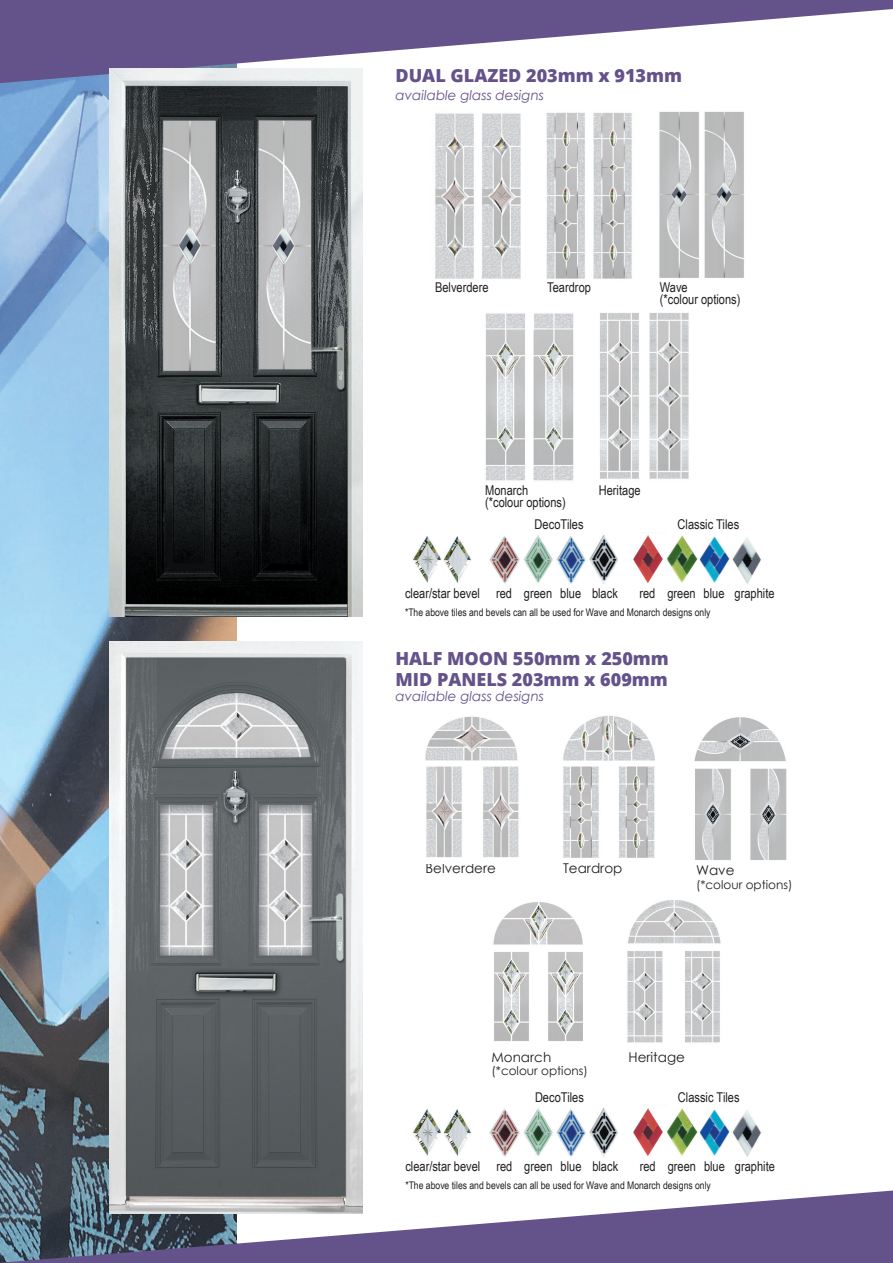
<style>
.page{position:relative;width:893px;height:1263px;background:#fff}
.page>*{position:absolute;margin:0;border:0;box-sizing:border-box;transform-origin:0 0}
.t1{font:800 18px/21.6px "Open Sans";color:#64528a}
.t2{font:13.5px/12px "Arial Narrow";color:#231f20}
.t3{font:italic 13.5px "Century Gothic";color:#64528a}
.t4{font:13.5px "Century Gothic";color:#231f20}
.t5{font:12px "Century Gothic";color:#231f20}
.t6{font:10.5px "Arial Narrow";color:#231f20}
</style>
<div class="page">
<img style="left:0;top:83px;width:236px;height:1107px">
<img style="left:435px;top:111px;width:309px;height:168px">
<img style="left:485px;top:313px;width:89px;height:168px">
<img style="left:600px;top:313px;width:89px;height:166px">
<img style="left:109px;top:641px;width:254px;height:549px">
<img style="left:413px;top:535px;width:348px;height:49px">
<img style="left:425px;top:716px;width:93px;height:45px">
<img style="left:426px;top:766px;width:93px;height:92px">
<img style="left:563px;top:716px;width:92px;height:45px">
<img style="left:563px;top:766px;width:92px;height:92px">
<img style="left:695px;top:768px;width:92px;height:92px">
<img style="left:694px;top:717px;width:92px;height:45px">
<img style="left:493px;top:902px;width:90px;height:139px">
<img style="left:627px;top:951px;width:93px;height:92px">
<img style="left:628px;top:900px;width:93px;height:44px">
<img style="left:413px;top:1108px;width:348px;height:49px">
<svg style="left:0;top:0;width:893px;height:83px;fill:#64528a"></svg>
<img style="left:109px;top:68px;width:254px;height:549px">
<svg style="left:0;top:1190px;width:893px;height:73px;fill:#64528a"></svg>
<h1 class="t1" style="left:395px;top:64px;width:288px">DUAL GLAZED 203mm x 913mm</h1>
<p class="t3" style="left:395px;top:86px;width:150px">available glass designs</p>
<p class="t2" style="left:435px;top:281px;width:55px">Belverdere</p>
<p class="t2" style="left:547px;top:281px;width:45px">Teardrop</p>
<p class="t2" style="left:660px;top:281px;width:82px">Wave<br>(*colour options)</p>
<p class="t2" style="left:485px;top:483px;width:82px">Monarch (*colour options)</p>
<p class="t2" style="left:599px;top:483px;width:43px">Heritage</p>
<p class="t2" style="left:535px;top:518px;width:50px">DecoTiles</p>
<p class="t2" style="left:678px;top:518px;width:63px">Classic Tiles</p>
<p class="t2" style="left:405px;top:586px;width:214px">clear/star bevel red green blue black</p>
<p class="t2" style="left:639px;top:586px;width:137px">red green blue graphite</p>
<p class="t6" style="left:405px;top:604px;width:307px">*The above tiles and bevels can all be used for Wave and Monarch designs only</p>
<h1 class="t1" style="left:395px;top:646px;width:275px">HALF MOON 550mm x 250mm<br>MID PANELS 203mm x 609mm</h1>
<p class="t3" style="left:395px;top:687px;width:150px">available glass designs</p>
<p class="t4" style="left:425px;top:859px;width:72px">Belverdere</p>
<p class="t4" style="left:563px;top:859px;width:61px">Teardrop</p>
<p class="t4" style="left:696px;top:861px;width:40px">Wave</p>
<p class="t5" style="left:696px;top:876px;width:98px">(*colour options)</p>
<p class="t4" style="left:491px;top:1047px;width:61px">Monarch</p>
<p class="t5" style="left:491px;top:1062px;width:98px">(*colour options)</p>
<p class="t4" style="left:629px;top:1047px;width:58px">Heritage</p>
<p class="t2" style="left:535px;top:1090px;width:50px">DecoTiles</p>
<p class="t2" style="left:678px;top:1090px;width:63px">Classic Tiles</p>
<p class="t2" style="left:405px;top:1159px;width:214px">clear/star bevel red green blue black</p>
<p class="t2" style="left:640px;top:1159px;width:137px">red green blue graphite</p>
<p class="t6" style="left:405px;top:1177px;width:307px">*The above tiles and bevels can all be used for Wave and Monarch designs only</p>
</div>
